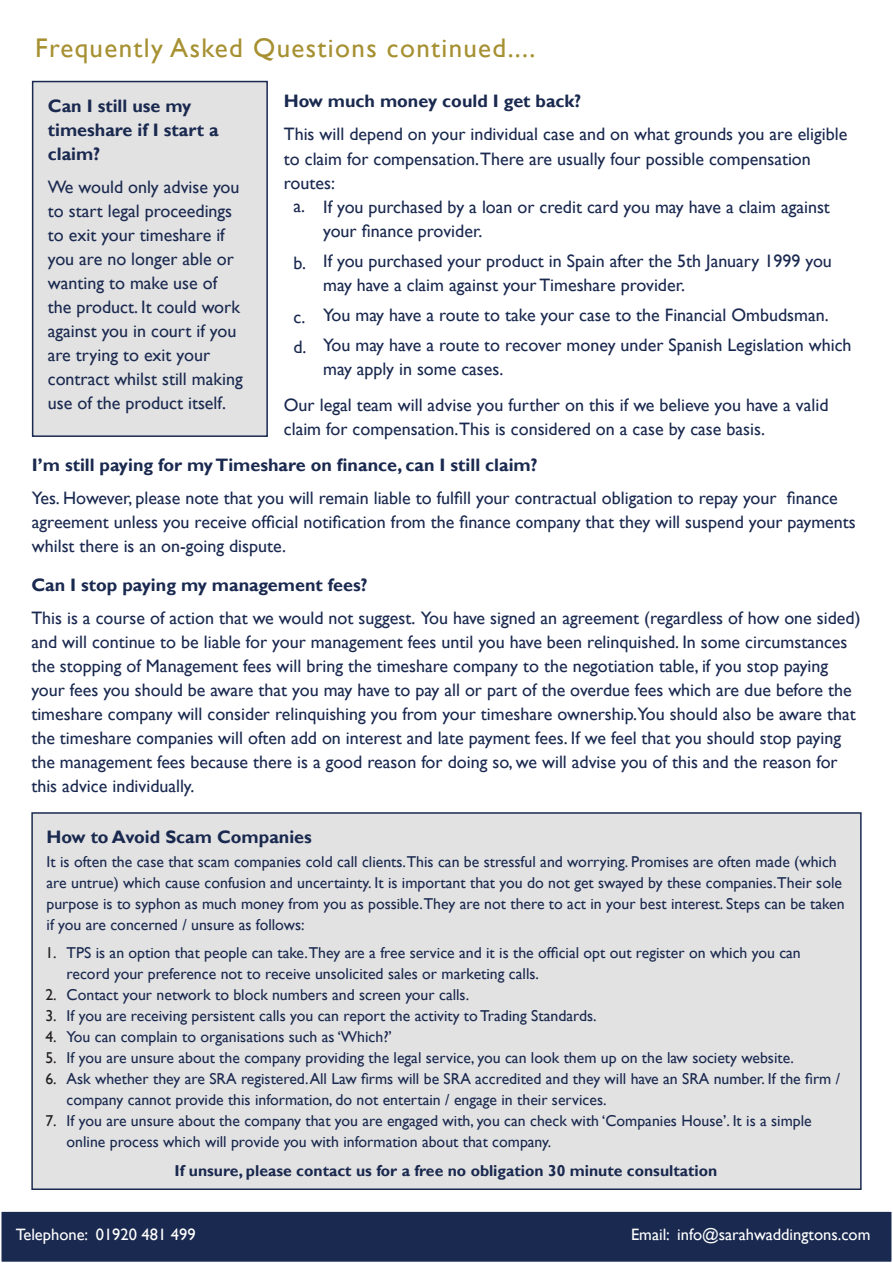
<style>
.page{position:relative;width:893px;height:1263px;background:#fff}
.page>*{position:absolute;margin:0;border:0;box-sizing:border-box;transform-origin:0 0}
.t1{font:27px "Gill Sans";letter-spacing:.05em;color:#a69031}
.t2{font:18px/24px "Gill Sans";color:#1a294f}
.t3{font:700 18px/24px "Gill Sans";color:#1a294f}
.t4{font:16.5px "Gill Sans";color:#fff}
.t5{font:15.75px/21px "Gill Sans";color:#1a294f}
.t6{font:700 15.75px "Gill Sans";color:#1a294f}
.t7{font:15.75px "Gill Sans";color:#231f20}
</style>
<div class="page">
<div style="left:1px;top:1211px;width:891px;height:51px;background:#1a2950"></div>
<div style="left:0;top:1210px;width:893px;height:53px;border:2px solid #fff"></div>
<div style="left:32px;top:81px;width:236px;height:356px;background:#e2e2e2;border:2px solid #1a2950"></div>
<div style="left:31px;top:812px;width:831px;height:378px;background:#e2e2e2;border:2px solid #1a2950"></div>
<p class="t1" style="left:35px;top:32px;width:502px">Frequently Asked Questions continued....</p>
<p class="t3" style="left:284px;top:90px;width:299px">How much money could I get back?</p>
<p class="t2" style="left:284px;top:123px;width:565px">This will depend on your individual case and on what grounds you are eligible to claim for compensation.There are usually four possible compensation routes:</p>
<p class="t3" style="left:48px;top:95px;width:172px">Can I still use my timeshare if I start a claim?</p>
<p class="t2" style="left:48px;top:176px;width:196px">We would only advise you to start legal proceedings to exit your timeshare if you are no longer able or wanting to make use of the product. It could work against you in court if you are trying to exit your contract whilst still making use of the product itself.</p>
<p class="t2" style="left:323px;top:195px;width:508px">If you purchased by a loan or credit card you may have a claim against your finance provider.</p>
<p class="t2" style="left:323px;top:249px;width:510px">If you purchased your product in Spain after the 5th January 1999 you may have a claim against your Timeshare provider.</p>
<p class="t2" style="left:323px;top:303px;width:507px">You may have a route to take your case to the Financial Ombudsman.</p>
<p class="t2" style="left:323px;top:333px;width:530px">You may have a route to recover money under Spanish Legislation which may apply in some cases.</p>
<p class="t2" style="left:284px;top:393px;width:546px">Our legal team will advise you further on this if we believe you have a valid claim for compensation.This is considered on a case by case basis.</p>
<p class="t2" style="left:293px;top:194px;width:13px">a.</p>
<p class="t2" style="left:293px;top:251px;width:14px">b.</p>
<p class="t2" style="left:293px;top:305px;width:14px">c.</p>
<p class="t2" style="left:293px;top:335px;width:15px">d.</p>
<p class="t3" style="left:32px;top:453px;width:507px">I’m still paying for my Timeshare on finance, can I still claim?</p>
<p class="t2" style="left:32px;top:486px;width:825px">Yes. However, please note that you will remain liable to fulfill your contractual obligation to repay your finance agreement unless you receive official notification from the finance company that they will suspend your payments whilst there is an on-going dispute.</p>
<p class="t3" style="left:31px;top:573px;width:338px">Can I stop paying my management fees?</p>
<p class="t2" style="left:31px;top:606px;width:831px">This is a course of action that we would not suggest. You have signed an agreement (regardless of how one sided) and will continue to be liable for your management fees until you have been relinquished. In some circumstances the stopping of Management fees will bring the timeshare company to the negotiation table, if you stop paying your fees you should be aware that you may have to pay all or part of the overdue fees which are due before the timeshare company will consider relinquishing you from your timeshare ownership.You should also be aware that the timeshare companies will often add on interest and late payment fees. If we feel that you should stop paying the management fees because there is a good reason for doing so, we will advise you of this and the reason for this advice individually.</p>
<p class="t3" style="left:47px;top:825px;width:267px">How to Avoid Scam Companies</p>
<p class="t5" style="left:47px;top:851px;width:800px">It is often the case that scam companies cold call clients.This can be stressful and worrying. Promises are often made (which are untrue) which cause confusion and uncertainty. It is important that you do not get swayed by these companies.Their sole purpose is to syphon as much money from you as possible.They are not there to act in your best interest. Steps can be taken if you are concerned / unsure as follows:</p>
<p class="t5" style="left:67px;top:942px;width:736px">TPS is an option that people can take.They are a free service and it is the official opt out register on which you can record your preference not to receive unsolicited sales or marketing calls.</p>
<p class="t5" style="left:67px;top:984px;width:404px">Contact your network to block numbers and screen your calls.</p>
<p class="t5" style="left:67px;top:1005px;width:531px">If you are receiving persistent calls you can report the activity to Trading Standards.</p>
<p class="t5" style="left:67px;top:1026px;width:327px">You can complain to organisations such as ‘Which?’</p>
<p class="t5" style="left:67px;top:1047px;width:729px">If you are unsure about the company providing the legal service, you can look them up on the law society website.</p>
<p class="t5" style="left:67px;top:1068px;width:775px">Ask whether they are SRA registered. All Law firms will be SRA accredited and they will have an SRA number. If the firm / company cannot provide this information, do not entertain / engage in their services.</p>
<p class="t5" style="left:67px;top:1110px;width:747px">If you are unsure about the company that you are engaged with, you can check with ‘Companies House’. It is a simple online process which will provide you with information about that company.</p>
<p class="t7" style="left:45px;top:943px;width:13px">1.</p>
<p class="t7" style="left:45px;top:985px;width:13px">2.</p>
<p class="t7" style="left:45px;top:1006px;width:13px">3.</p>
<p class="t7" style="left:45px;top:1027px;width:13px">4.</p>
<p class="t7" style="left:45px;top:1048px;width:13px">5.</p>
<p class="t7" style="left:45px;top:1069px;width:13px">6.</p>
<p class="t7" style="left:45px;top:1111px;width:13px">7.</p>
<p class="t6" style="left:174px;top:1161px;width:544px">If unsure, please contact us for a free no obligation 30 minute consultation</p>
<p class="t4" style="left:16px;top:1225px;width:181px">Telephone: 01920 481 499</p>
<p class="t4" style="left:631px;top:1225px;width:241px">Email: info@sarahwaddingtons.com</p>
</div>
